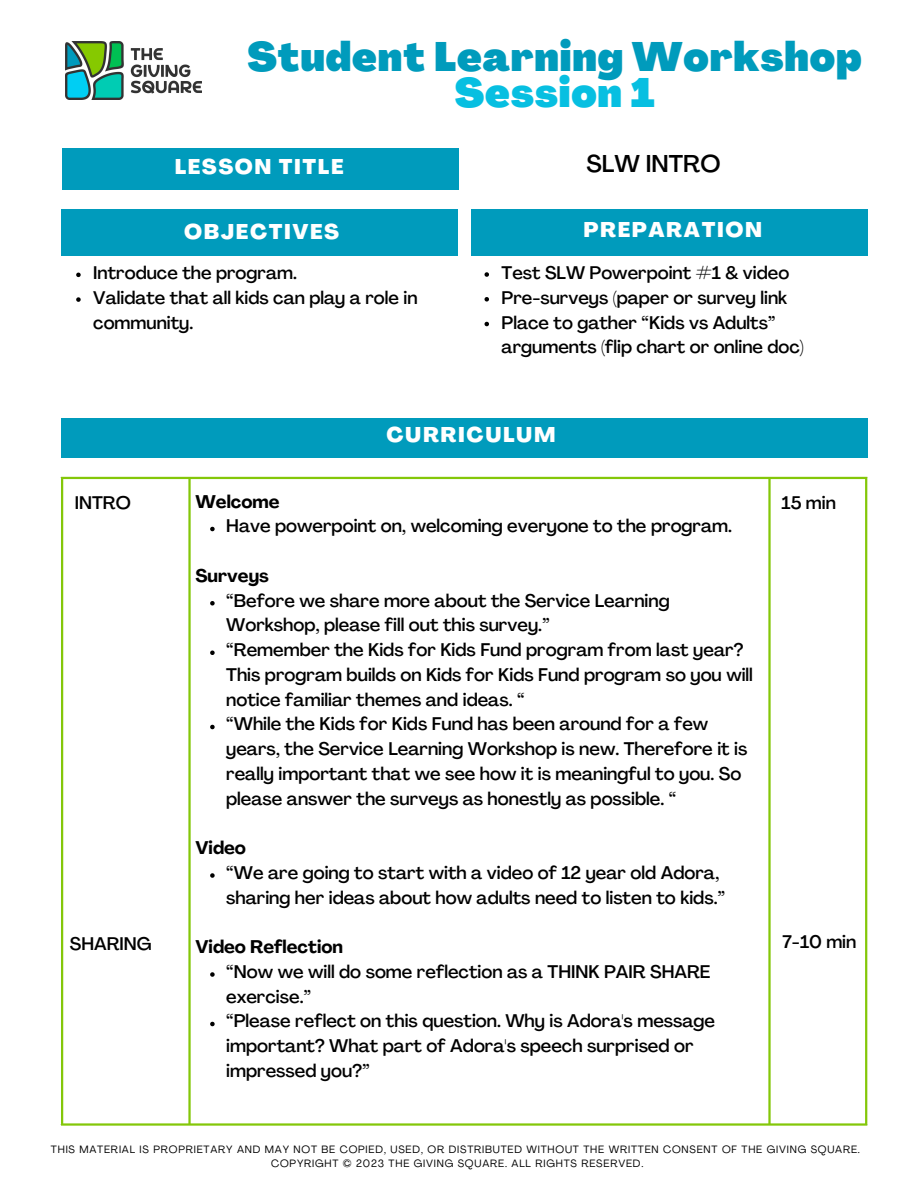
<style>
.page{position:relative;width:918px;height:1188px;background:#fff}
.page>*{position:absolute;margin:0;border:0;box-sizing:border-box;transform-origin:0 0}
.t1{font:900 40.35px "Agrandir";letter-spacing:.02em;color:#009bbc}
.t2{font:900 40.35px "Agrandir";letter-spacing:.02em;color:#07bfe1}
.t3{font:500 24px "Agrandir";color:#000}
.t4{font:800 21px "Agrandir";letter-spacing:.075em;color:#fff}
.t5{font:500 18px/24.8px "Agrandir";color:#000}
.t6{font:700 18px "Agrandir";color:#000}
.t7{font:10.5px "Agrandir";letter-spacing:.075em;color:#000}
</style>
<div class="page">
<div style="left:63px;top:148px;width:396px;height:42px;background:#009bbc"></div>
<div style="left:61px;top:418px;width:806px;height:40px;background:#009bbc"></div>
<img style="left:65px;top:41px;width:136px;height:59px">
<div style="left:61px;top:209px;width:396px;height:47px;background:#009bbc"></div>
<div style="left:471px;top:209px;width:396px;height:47px;background:#009bbc"></div>
<hr style="left:61px;top:479px;width:2px;height:644px;background:#84c709">
<hr style="left:188px;top:479px;width:3px;height:644px;background:#84c709">
<hr style="left:768px;top:479px;width:3px;height:644px;background:#84c709">
<hr style="left:865px;top:479px;width:2px;height:644px;background:#84c709">
<hr style="left:61px;top:477px;width:806px;height:2px;background:#84c709">
<hr style="left:61px;top:1123px;width:806px;height:3px;background:#84c709">
<svg style="left:210px;top:527px;width:5px;height:4px"></svg>
<svg style="left:210px;top:601px;width:5px;height:5px"></svg>
<svg style="left:210px;top:651px;width:5px;height:4px"></svg>
<svg style="left:210px;top:725px;width:5px;height:4px"></svg>
<svg style="left:210px;top:873px;width:5px;height:5px"></svg>
<svg style="left:210px;top:972px;width:5px;height:5px"></svg>
<svg style="left:210px;top:1022px;width:5px;height:4px"></svg>
<svg style="left:485px;top:272px;width:4px;height:5px"></svg>
<svg style="left:485px;top:297px;width:4px;height:5px"></svg>
<svg style="left:485px;top:322px;width:4px;height:4px"></svg>
<svg style="left:76px;top:273px;width:5px;height:4px"></svg>
<svg style="left:76px;top:297px;width:5px;height:5px"></svg>
<p class="t1" style="left:247px;top:40px;width:616px">Student Learning Workshop</p>
<p class="t2" style="left:454px;top:76px;width:202px">Session 1</p>
<p class="t4" style="left:175px;top:158px;width:170px">LESSON TITLE</p>
<p class="t3" style="left:587px;top:154px;width:135px">SLW INTRO</p>
<p class="t4" style="left:184px;top:223px;width:156px">OBJECTIVES</p>
<p class="t4" style="left:583px;top:221px;width:180px">PREPARATION</p>
<p class="t5" style="left:502px;top:262px;width:289px">Test SLW Powerpoint #1 &amp; video</p>
<p class="t5" style="left:502px;top:287px;width:287px">Pre-surveys (paper or survey link</p>
<p class="t5" style="left:502px;top:312px;width:304px">Place to gather “Kids vs Adults” arguments (flip chart or online doc)</p>
<p class="t5" style="left:93px;top:262px;width:205px">Introduce the program.</p>
<p class="t5" style="left:93px;top:287px;width:326px">Validate that all kids can play a role in community.</p>
<p class="t4" style="left:386px;top:427px;width:171px">CURRICULUM</p>
<p class="t6" style="left:196px;top:494px;width:86px">Welcome</p>
<p class="t5" style="left:75px;top:492px;width:57px">INTRO</p>
<p class="t5" style="left:782px;top:492px;width:56px">15 min</p>
<p class="t5" style="left:226px;top:516px;width:507px">Have powerpoint on, welcoming everyone to the program.</p>
<p class="t6" style="left:196px;top:568px;width:75px">Surveys</p>
<p class="t5" style="left:226px;top:590px;width:445px">“Before we share more about the Service Learning<br>Workshop, please fill out this survey.”</p>
<p class="t5" style="left:226px;top:639px;width:528px">“Remember the Kids for Kids Fund program from last year?<br>This program builds on Kids for Kids Fund program so you will notice familiar themes and ideas. “</p>
<p class="t5" style="left:226px;top:714px;width:523px">“While the Kids for Kids Fund has been around for a few years, the Service Learning Workshop is new. Therefore it is really important that we see how it is meaningful to you. So please answer the surveys as honestly as possible. “</p>
<p class="t6" style="left:196px;top:841px;width:52px">Video</p>
<p class="t5" style="left:226px;top:862px;width:501px">“We are going to start with a video of 12 year old Adora, sharing her ideas about how adults need to listen to kids.”</p>
<p class="t5" style="left:70px;top:933px;width:83px">SHARING</p>
<p class="t5" style="left:783px;top:931px;width:75px">7-10 min</p>
<p class="t6" style="left:196px;top:940px;width:149px">Video Reflection</p>
<p class="t5" style="left:226px;top:961px;width:486px">“Now we will do some reflection as a THINK PAIR SHARE exercise.”</p>
<p class="t5" style="left:226px;top:1011px;width:490px">“Please reflect on this question. Why is Adora's message important? What part of Adora's speech surprised or impressed you?”</p>
<p class="t7" style="left:51px;top:1145px;width:811px">THIS MATERIAL IS PROPRIETARY AND MAY NOT BE COPIED, USED, OR DISTRIBUTED WITHOUT THE WRITTEN CONSENT OF THE GIVING SQUARE.</p>
<p class="t7" style="left:271px;top:1159px;width:374px">COPYRIGHT © 2023 THE GIVING SQUARE. ALL RIGHTS RESERVED.</p>
</div>
